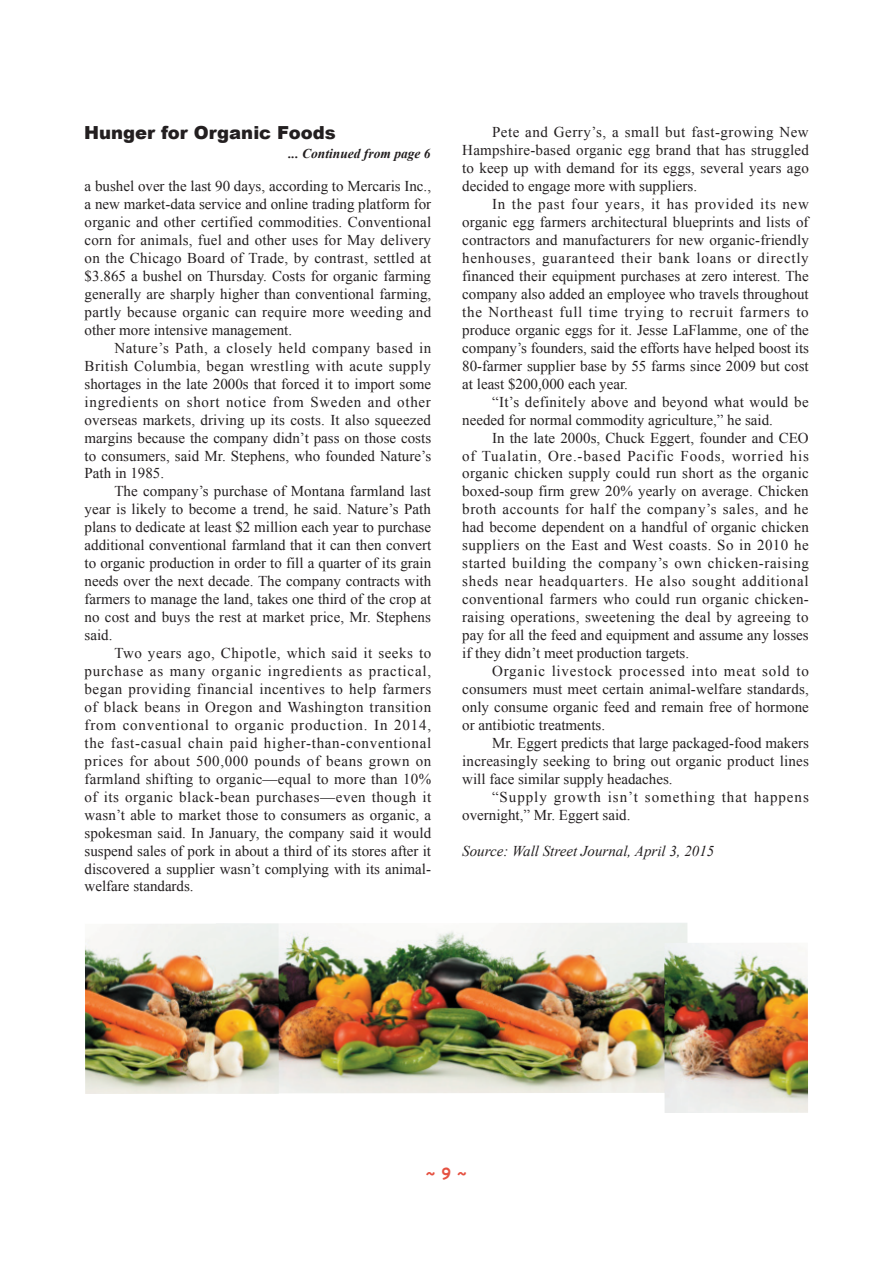
<style>
.page{position:relative;width:893px;height:1263px;background:#fff}
.page>*{position:absolute;margin:0;border:0;box-sizing:border-box;transform-origin:0 0}
.t1{font:900 18px "Arial";color:#231f20}
.t2{font:15px/18px "Times New Roman";color:#231f20;text-align:justify}
.t3{font:15px/18px "Times New Roman";letter-spacing:.065em;color:#231f20}
.t4{font:italic 15px "Times New Roman";color:#231f20}
.t5{font:700 15px "Comic Sans MS";color:#e55141}
.t6{font:italic 700 13.5px "Times New Roman";color:#231f20}
</style>
<div class="page">
<img style="left:279px;top:923px;width:409px;height:170px">
<img style="left:85px;top:923px;width:194px;height:171px">
<img style="left:664px;top:943px;width:144px;height:170px">
<p class="t1" style="left:84px;top:119px;width:253px">Hunger for Organic Foods</p>
<p class="t6" style="left:289px;top:144px;width:144px">... Continued from page 6</p>
<p class="t2" style="left:85px;top:177px;width:348px">a bushel over the last 90 days, according to Mercaris Inc., a new market-data service and online trading platform for organic and other certified commodities. Conventional corn for animals, fuel and other uses for May delivery on the Chicago Board of Trade, by contrast, settled at $3.865 a bushel on Thursday. Costs for organic farming generally are sharply higher than conventional farming, partly because organic can require more weeding and other more intensive management.</p>
<p class="t2" style="left:85px;top:338px;width:348px;text-indent:30px">Nature’s Path, a closely held company based in British Columbia, began wrestling with acute supply shortages in the late 2000s that forced it to import some ingredients on short notice from Sweden and other overseas markets, driving up its costs. It also squeezed margins because the company didn’t pass on those costs to consumers, said Mr. Stephens, who founded Nature’s Path in 1985.</p>
<p class="t2" style="left:85px;top:482px;width:348px;text-indent:30px">The company’s purchase of Montana farmland last year is likely to become a trend, he said. Nature’s Path plans to dedicate at least $2 million each year to purchase additional conventional farmland that it can then convert to organic production in order to fill a quarter of its grain needs over the next decade. The company contracts with farmers to manage the land, takes one third of the crop at no cost and buys the rest at market price, Mr. Stephens said.</p>
<p class="t2" style="left:85px;top:644px;width:348px;text-indent:30px">Two years ago, Chipotle, which said it seeks to purchase as many organic ingredients as practical, began providing financial incentives to help farmers of black beans in Oregon and Washington transition from conventional to organic production. In 2014, the fast-casual chain paid higher-than-conventional prices for about 500,000 pounds of beans grown on farmland shifting to organic—equal to more than 10% of its organic black-bean purchases—even though it wasn’t able to market those to consumers as organic, a spokesman said. In January, the company said it would suspend sales of pork in about a third of its stores after it discovered a supplier wasn’t complying with its animal&shy;welfare standards.</p>
<p class="t2" style="left:462px;top:123px;width:348px;text-indent:30px">Pete and Gerry’s, a small but fast-growing New Hampshire-based organic egg brand that has struggled to keep up with demand for its eggs, several years ago decided to engage more with suppliers.</p>
<p class="t2" style="left:462px;top:195px;width:348px;text-indent:30px">In the past four years, it has provided its new organic egg farmers architectural blueprints and lists of contractors and manufacturers for new organic-friendly henhouses, guaranteed their bank loans or directly financed their equipment purchases at zero interest. The company also added an employee who travels throughout the Northeast full time trying to recruit farmers to produce organic eggs for it. Jesse LaFlamme, one of the company’s founders, said the efforts have helped boost its 80-farmer supplier base by 55 farms since 2009 but cost at least $200,000 each year.</p>
<p class="t2" style="left:462px;top:392px;width:348px;text-indent:30px">“It’s definitely above and beyond what would be needed for normal commodity agriculture,” he said.</p>
<p class="t2" style="left:462px;top:428px;width:348px;text-indent:30px">In the late 2000s, Chuck Eggert, founder and CEO of Tualatin, Ore.-based Pacific Foods, worried his organic chicken supply could run short as the organic boxed-soup firm grew 20% yearly on average. Chicken broth accounts for half the company’s sales, and he had become dependent on a handful of organic chicken suppliers on the East and West coasts. So in 2010 he started building the company’s own chicken-raising sheds near headquarters. He also sought additional conventional farmers who could run organic chicken&shy;raising operations, sweetening the deal by agreeing to pay for all the feed and equipment and assume any losses if they didn’t meet production targets.</p>
<p class="t2" style="left:462px;top:662px;width:348px;text-indent:30px">Organic livestock processed into meat sold to consumers must meet certain animal-welfare standards, only consume organic feed and remain free of hormone or antibiotic treatments.</p>
<p class="t2" style="left:462px;top:733px;width:348px;text-indent:30px">Mr. Eggert predicts that large packaged-food makers increasingly seeking to bring out organic product lines will face similar supply headaches.</p>
<p class="t3" style="left:462px;top:787px;width:348px;text-indent:30px">“Supply growth isn’t something that happens overnight,” Mr. Eggert said.</p>
<p class="t4" style="left:462px;top:840px;width:254px">Source: Wall Street Journal, April 3, 2015</p>
<p class="t5" style="left:426px;top:1163px;width:42px">~ 9 ~</p>
</div>
